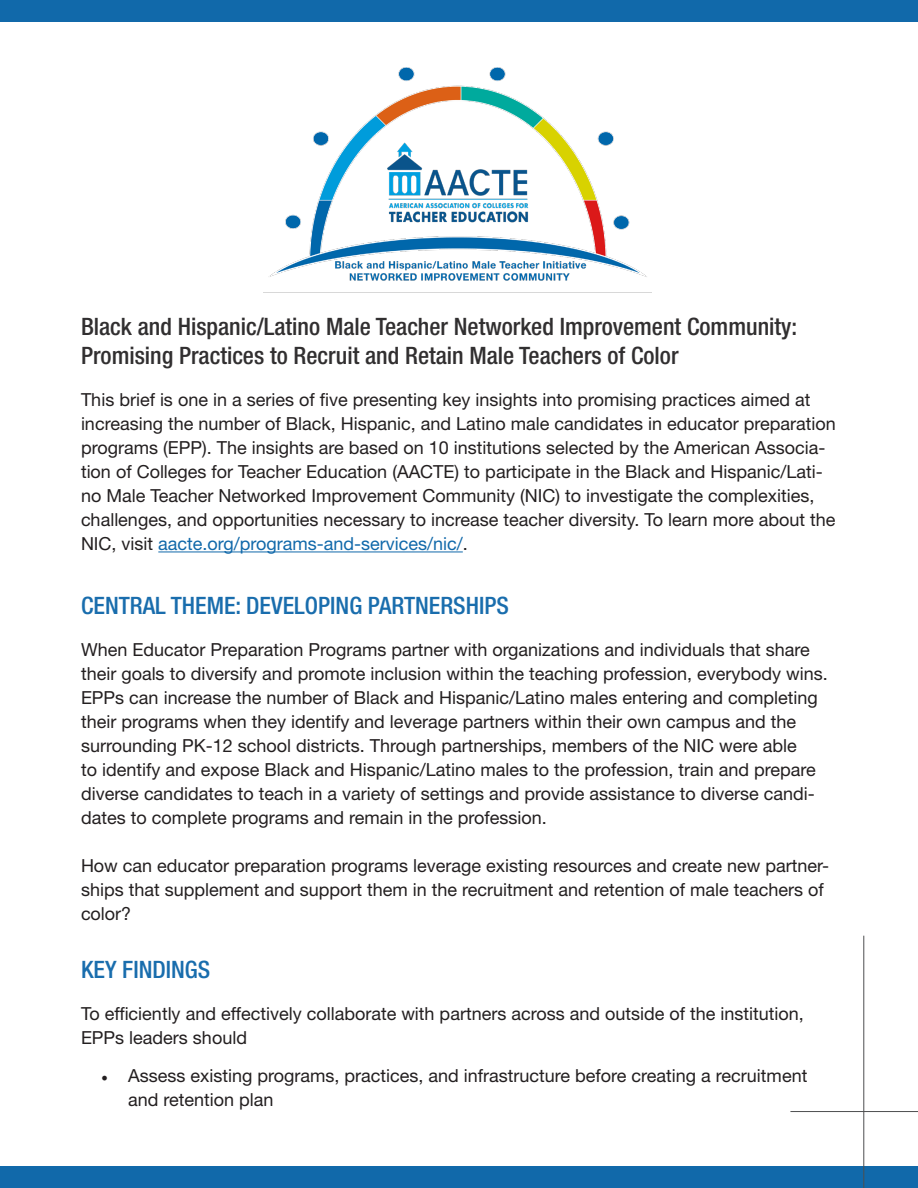
<style>
.page{position:relative;width:918px;height:1188px;background:#fff}
.page>*{position:absolute;margin:0;border:0;box-sizing:border-box;transform-origin:0 0}
.t1{font:500 condensed 24px/28.8px "Helvetica Neue LT Std";color:#312f30}
.t2{font:500 condensed 24px "Helvetica Neue LT Std";color:#196dad}
.t3{font:18px/24px "Helvetica Neue LT Std";color:#231f20}
.s1{color:#1169aa}
.s2{font-family:"Minion Pro"}
</style>
<div class="page">
<hr style="left:158px;top:552px;width:305px;height:1px;background:#1169aa">
<img style="left:268px;top:68px;width:379px;height:213px">
<div style="left:0;top:0;width:918px;height:22px;background:#1169aa"></div>
<div style="left:0;top:1167px;width:918px;height:21px;background:#1169aa"></div>
<hr style="left:864px;top:936px;width:1px;height:252px;background:#4e4f50">
<hr style="left:790px;top:1111px;width:128px;height:1px;background:#4e4f50">
<p class="t1" style="left:81px;top:312px;width:718px">Black and Hispanic/Latino Male Teacher Networked Improvement Community:<br>Promising Practices to Recruit and Retain Male Teachers of Color</p>
<p class="t3" style="left:81px;top:388px;width:756px">This brief is one in a series of five presenting key insights into promising practices aimed at increasing the number of Black, Hispanic, and Latino male candidates in educator preparation programs (EPP). The insights are based on 10 institutions selected by the American Associa&shy;tion of Colleges for Teacher Education (AACTE) to participate in the Black and Hispanic/Lati&shy;no Male Teacher Networked Improvement Community (NIC) to investigate the complexities, challenges, and opportunities necessary to increase teacher diversity. To learn more about the NIC, visit <span class="s1">aacte.org/programs-and-services/nic/</span>.</p>
<p class="t2" style="left:81px;top:592px;width:429px">CENTRAL THEME: DEVELOPING PARTNERSHIPS</p>
<p class="t3" style="left:81px;top:638px;width:748px">When Educator Preparation Programs partner with organizations and individuals that share their goals to diversify and promote inclusion within the teaching profession, everybody wins.<br>EPPs can increase the number of Black and Hispanic/Latino males entering and completing their programs when they identify and leverage partners within their own campus and the surrounding PK-12 school districts. Through partnerships, members of the NIC were able<br>to identify and expose Black and Hispanic/Latino males to the profession, train and prepare diverse candidates to teach in a variety of settings and provide assistance to diverse candi&shy;dates to complete programs and remain in the profession.</p>
<p class="t3" style="left:81px;top:854px;width:750px">How can educator preparation programs leverage existing resources and create new partner&shy;ships that supplement and support them in the recruitment and retention of male teachers of color?</p>
<p class="t2" style="left:81px;top:956px;width:131px">KEY FINDINGS</p>
<p class="t3" style="left:81px;top:1002px;width:724px">To efficiently and effectively collaborate with partners across and outside of the institution,<br>EPPs leaders should</p>
<p class="t3" style="left:128px;top:1063px;width:681px;text-indent:-27px"><span class="s2">•</span> Assess existing programs, practices, and infrastructure before creating a recruitment and retention plan</p>
</div>
